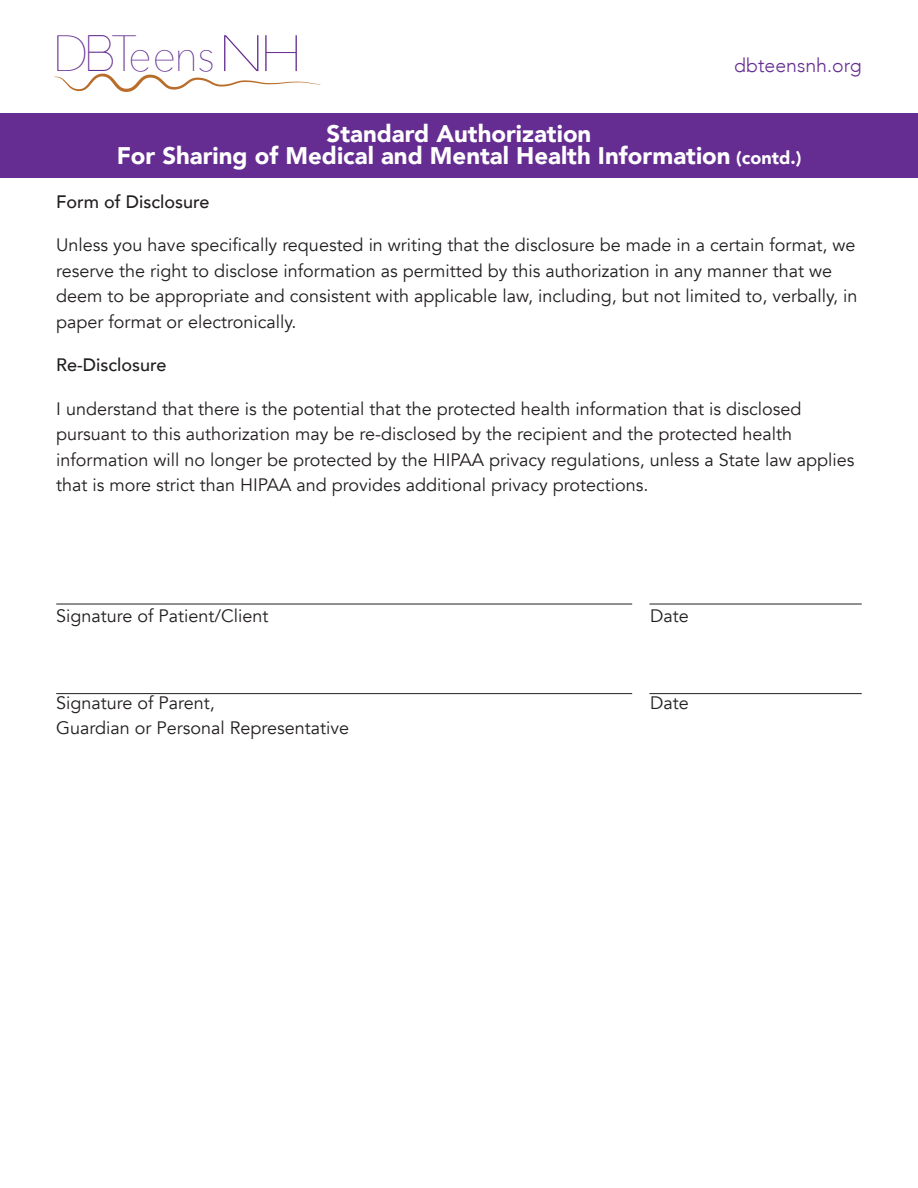
<style>
.page{position:relative;width:918px;height:1188px;background:#fff}
.page>*{position:absolute;margin:0;border:0;box-sizing:border-box;transform-origin:0 0}
.t1{font:200 50.7px "Avenir Next";color:#652d91;scale:.93 1}
.t2{font:900 24px/22.5px "Avenir";color:#fff;text-align:center}
.t3{font:300 19.5px "Avenir";color:#652d91}
.t4{font:18px/25.5px "Avenir";color:#231f20}
.t5{font:500 18px "Avenir";color:#231f20}
.s1{font-family:"Moon 2.0";font-weight:300;font-size:51px}
.s2{font-size:45px}
.s3{font-size:18px}
</style>
<div class="page">
<div style="left:0;top:114px;width:918px;height:64px;background:#652d91"></div>
<hr style="left:56px;top:604px;width:576px;height:1px;background:#231f20">
<hr style="left:649px;top:604px;width:213px;height:1px;background:#231f20">
<hr style="left:56px;top:693px;width:576px;height:1px;background:#231f20">
<hr style="left:649px;top:693px;width:213px;height:1px;background:#231f20">
<svg style="left:54px;top:74px;width:266px;height:18px"></svg>
<h1 class="t1" style="left:53px;top:11px;width:271px">D<span class="s1">B</span>T<span class="s2">eens</span>NH</h1>
<p class="t3" style="left:734px;top:54px;width:129px">dbteensnh.org</p>
<h2 class="t2" style="left:117px;top:122px;width:686px">Standard Authorization<br>For Sharing of Medical and Mental Health Information <span class="s3">(contd.)</span></h2>
<p class="t5" style="left:56px;top:186px;width:155px">Form of Disclosure</p>
<p class="t4" style="left:56px;top:233px;width:803px">Unless you have specifically requested in writing that the disclosure be made in a certain format, we reserve the right to disclose information as permitted by this authorization in any manner that we deem to be appropriate and consistent with applicable law, including, but not limited to, verbally, in paper format or electronically.</p>
<p class="t5" style="left:56px;top:350px;width:112px">Re-Disclosure</p>
<p class="t4" style="left:56px;top:396px;width:800px">I understand that there is the potential that the protected health information that is disclosed pursuant to this authorization may be re-disclosed by the recipient and the protected health information will no longer be protected by the HIPAA privacy regulations, unless a State law applies that is more strict than HIPAA and provides additional privacy protections.</p>
<p class="t4" style="left:56px;top:603px;width:214px">Signature of Patient/Client</p>
<p class="t4" style="left:650px;top:603px;width:40px">Date</p>
<p class="t4" style="left:56px;top:690px;width:160px">Signature of Parent,</p>
<p class="t4" style="left:650px;top:690px;width:40px">Date</p>
<p class="t4" style="left:56px;top:716px;width:294px">Guardian or Personal Representative</p>
</div>
